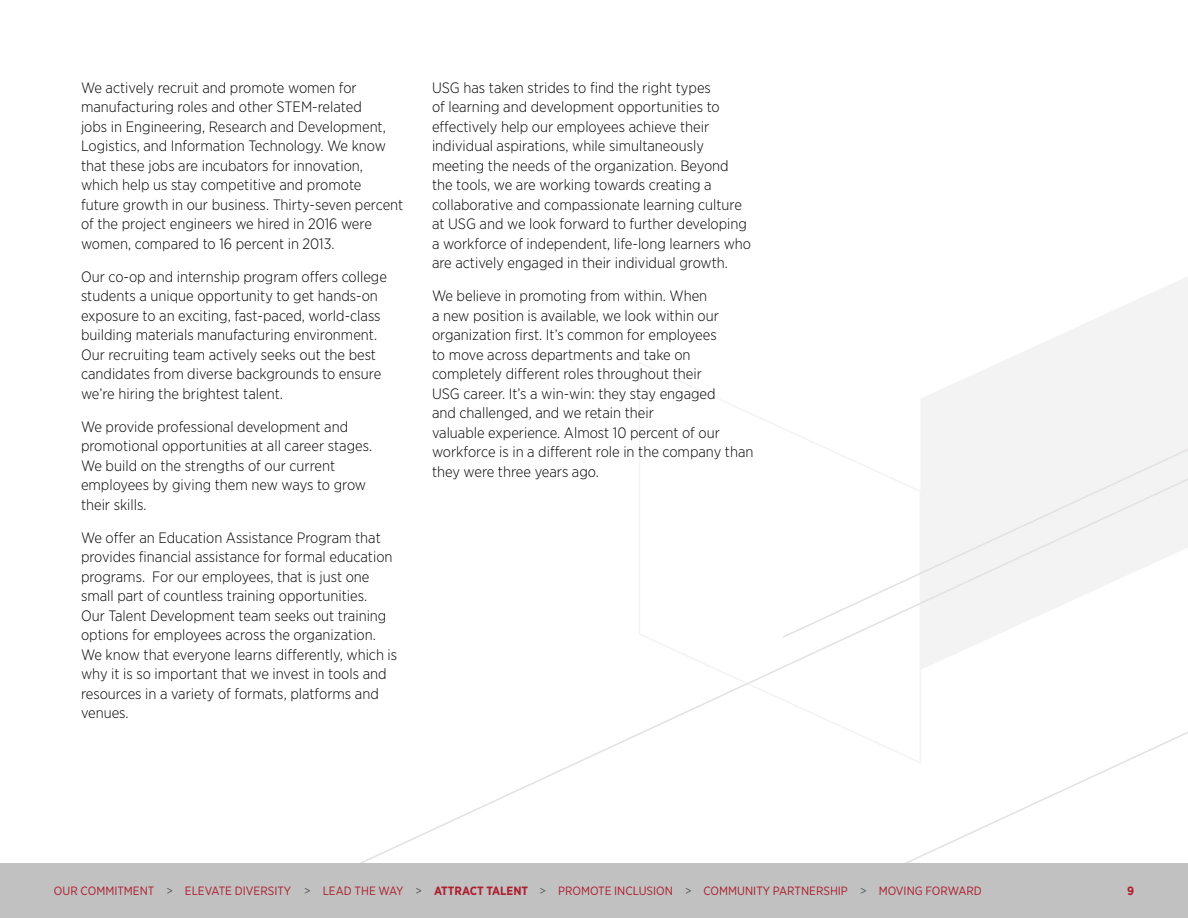
<style>
.page{position:relative;width:1188px;height:918px;background:#fff}
.page>*{position:absolute;margin:0;border:0;box-sizing:border-box;transform-origin:0 0}
.t1{font:300 15px/19.5px "Gotham Narrow";color:#000}
.t2{font:12px "Gotham Narrow";color:#ac1e2d}
.t3{font:700 12px "Gotham Narrow";color:#ac1e2d}
.s1{color:#55575a}
.s2{font-weight:700}
</style>
<div class="page">
<svg style="left:781px;top:277px;width:407px;height:287px"></svg>
<svg style="left:754px;top:564px;width:434px;height:299px"></svg>
<div style="left:0;top:863px;width:1188px;height:55px;background:#c1c1c1"></div>
<p class="t1" style="left:81px;top:78px;width:324px">We actively recruit and promote women for manufacturing roles and other STEM-related<br>jobs in Engineering, Research and Development, Logistics, and Information Technology. We know that these jobs are incubators for innovation, which help us stay competitive and promote future growth in our business. Thirty-seven percent of the project engineers we hired in 2016 were women, compared to 16 percent in 2013.</p>
<p class="t1" style="left:81px;top:267px;width:308px">Our co-op and internship program offers college students a unique opportunity to get hands-on exposure to an exciting, fast-paced, world-class building materials manufacturing environment.<br>Our recruiting team actively seeks out the best candidates from diverse backgrounds to ensure we’re hiring the brightest talent.</p>
<p class="t1" style="left:81px;top:417px;width:293px">We provide professional development and promotional opportunities at all career stages.<br>We build on the strengths of our current employees by giving them new ways to grow their skills.</p>
<p class="t1" style="left:81px;top:528px;width:318px">We offer an Education Assistance Program that provides financial assistance for formal education programs. For our employees, that is just one small part of countless training opportunities.<br>Our Talent Development team seeks out training options for employees across the organization.<br>We know that everyone learns differently, which is why it is so important that we invest in tools and resources in a variety of formats, platforms and venues.</p>
<p class="t1" style="left:432px;top:78px;width:321px">USG has taken strides to find the right types<br>of learning and development opportunities to effectively help our employees achieve their individual aspirations, while simultaneously meeting the needs of the organization. Beyond the tools, we are working towards creating a collaborative and compassionate learning culture at USG and we look forward to further developing a workforce of independent, life-long learners who are actively engaged in their individual growth.</p>
<p class="t1" style="left:432px;top:286px;width:323px">We believe in promoting from within. When<br>a new position is available, we look within our organization first. It’s common for employees<br>to move across departments and take on completely different roles throughout their<br>USG career. It’s a win-win: they stay engaged<br>and challenged, and we retain their<br>valuable experience. Almost 10 percent of our workforce is in a different role in the company than they were three years ago.</p>
<p class="t2" style="left:54px;top:883px;width:929px">OUR COMMITMENT <span class="s1">&gt;</span> ELEVATE DIVERSITY <span class="s1">&gt;</span> LEAD THE WAY <span class="s1">&gt;</span> <span class="s2">ATTRACT TALENT</span> <span class="s1">&gt;</span> PROMOTE INCLUSION <span class="s1">&gt;</span> COMMUNITY PARTNERSHIP <span class="s1">&gt;</span> MOVING FORWARD</p>
<p class="t3" style="left:1127px;top:883px;width:8px">9</p>
</div>
